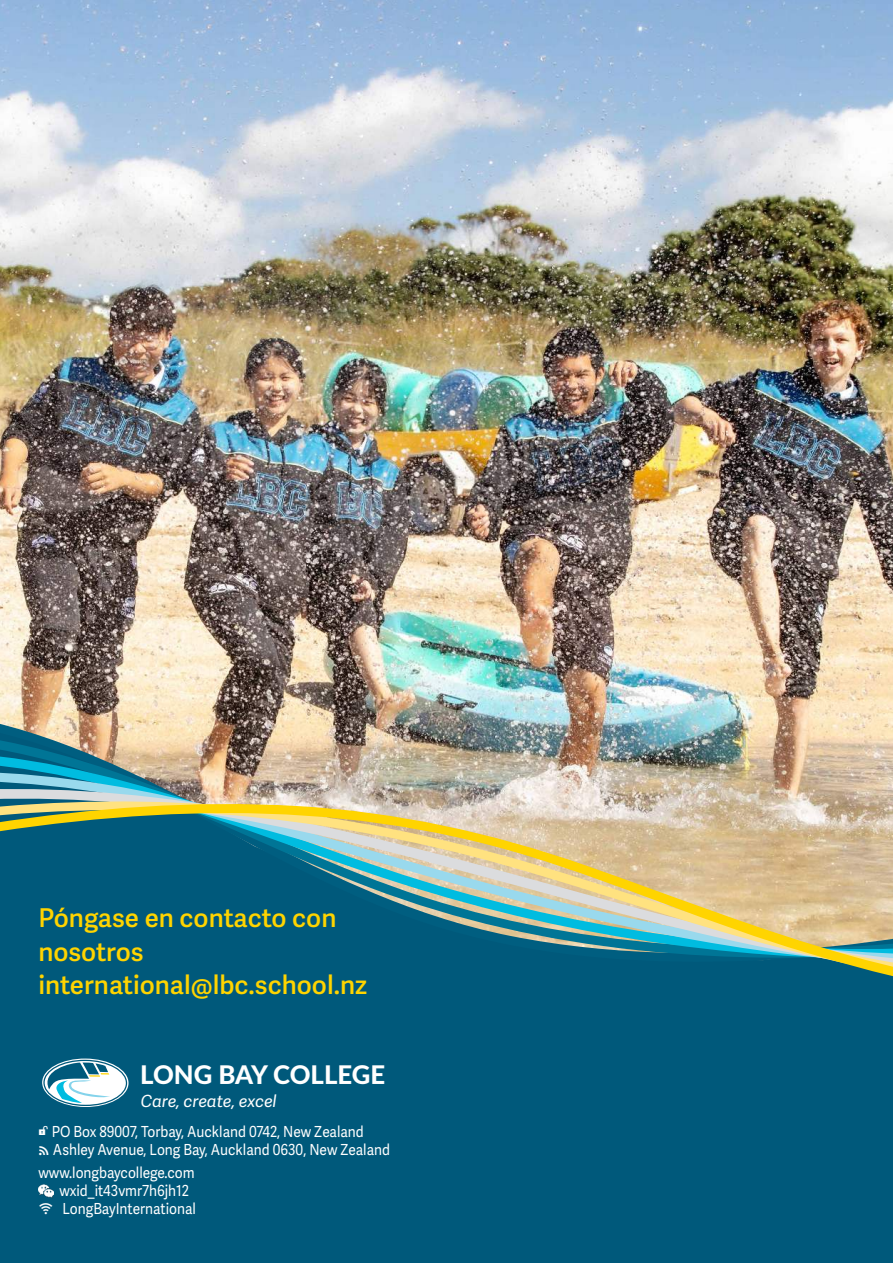
<style>
.page{position:relative;width:893px;height:1263px;background:#fff}
.page>*{position:absolute;margin:0;border:0;box-sizing:border-box;transform-origin:0 0}
.t1{font:600 25.95px/33.6px "Adelle Sans";color:#ffd400}
.t2{font:800 25.65px "Lato";color:#fff}
.t3{font:italic 16.65px "Adelle Sans";letter-spacing:-.005em;color:#fff}
.t4{font:15.3px/18.3px "Adelle Sans";color:#fff;scale:.9 1}
.s1{font-weight:100;font-size:13.65px}
.s2{font-weight:100}
.s3{font-weight:100;font-size:19.5px}
</style>
<div class="page">
<img style="left:0;top:0;width:893px;height:706px">
<div style="left:0;top:993px;width:893px;height:270px;background:#00597b"></div>
<svg style="left:42px;top:1060px;width:85px;height:46px"></svg>
<img style="left:0;top:706px;width:893px;height:19px">
<img style="left:0;top:725px;width:893px;height:19px">
<img style="left:0;top:744px;width:893px;height:249px">
<img style="left:38px;top:1183px;width:15px;height:15px">
<h1 class="t1" style="left:38px;top:903px;width:330px">Póngase en contacto con nosotros international@lbc.school.nz</h1>
<h2 class="t2" style="left:140px;top:1060px;width:246px">LONG BAY COLLEGE</h2>
<p class="t3" style="left:141px;top:1094px;width:137px">Care, create, excel</p>
<p class="t4" style="left:39px;top:1122px;width:392px"><span class="s1">o</span> PO Box 89007, Torbay, Auckland 0742, New Zealand<br><span class="s2">s</span> Ashley Avenue, Long Bay, Auckland 0630, New Zealand</p>
<p class="t4" style="left:39px;top:1163px;width:175px">www.longbaycollege.com</p>
<p class="t4" style="left:59px;top:1181px;width:146px">wxid_it43vmr7h6jh12</p>
<p class="t4" style="left:39px;top:1200px;width:176px"><span class="s3">C</span> LongBayInternational</p>
</div>
